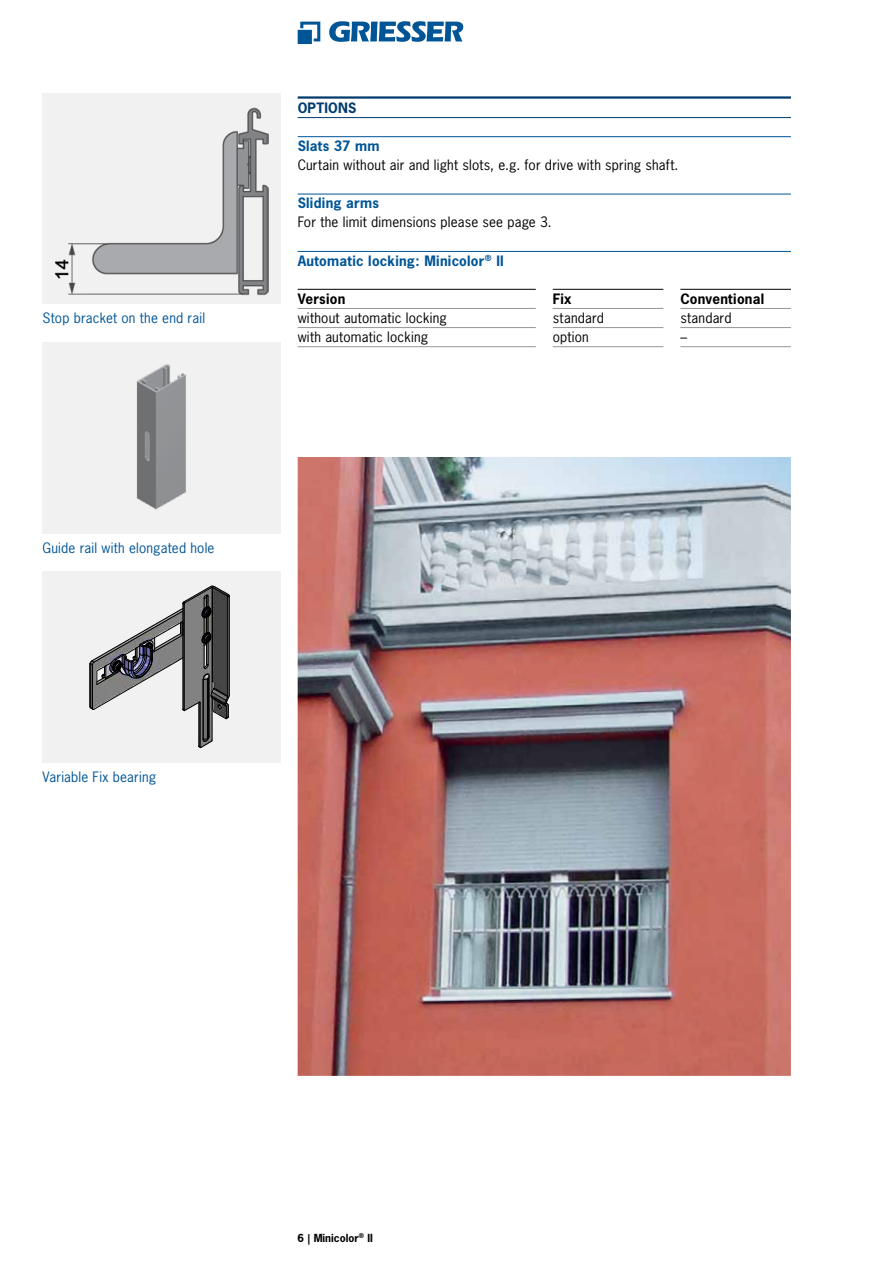
<style>
.page{position:relative;width:893px;height:1263px;background:#fff}
.page>*{position:absolute;margin:0;border:0;box-sizing:border-box;transform-origin:0 0}
.t1{font:13.5px "News Gothic";letter-spacing:.015em;color:#000}
.t2{font:13.5px "News Gothic";letter-spacing:.015em;color:#005596}
.t3{font:700 13.5px "News Gothic";letter-spacing:.02em;color:#005596}
.t4{font:700 13.5px "News Gothic";letter-spacing:.02em;color:#000}
.t5{font:700 13.5px "News Gothic";letter-spacing:.02em;color:#003a6d}
.t6{font:700 10.5px "News Gothic";color:#000}
</style>
<div class="page">
<svg style="left:298px;top:22px;width:22px;height:22px"></svg>
<svg style="left:329px;top:21px;width:134px;height:21px"></svg>
<div style="left:43px;top:94px;width:238px;height:210px;background:#f1f1f2"></div>
<img style="left:54px;top:107px;width:215px;height:188px">
<div style="left:43px;top:572px;width:238px;height:191px;background:#f1f1f2"></div>
<img style="left:199px;top:720px;width:13px;height:15px">
<hr style="left:198px;top:703px;width:1px;height:43px;background:#000">
<hr style="left:200px;top:703px;width:1px;height:44px;background:#000">
<hr style="left:212px;top:698px;width:1px;height:42px;background:#000">
<hr style="left:207px;top:679px;width:1px;height:60px;background:#000">
<hr style="left:203px;top:679px;width:1px;height:60px;background:#000">
<svg style="left:198px;top:735px;width:15px;height:13px"></svg>
<hr style="left:209px;top:676px;width:1px;height:60px;background:#000">
<hr style="left:208px;top:678px;width:1px;height:60px;background:#000">
<svg style="left:89px;top:585px;width:141px;height:135px"></svg>
<div style="left:43px;top:342px;width:238px;height:191px;background:#f1f1f2"></div>
<img style="left:136px;top:363px;width:51px;height:147px">
<img style="left:298px;top:457px;width:493px;height:619px">
<hr style="left:298px;top:96px;width:493px;height:3px;background:#003a6d">
<hr style="left:298px;top:117px;width:493px;height:1px;background:#003a6d">
<hr style="left:298px;top:136px;width:493px;height:1px;background:#005596">
<hr style="left:298px;top:194px;width:493px;height:1px;background:#005596">
<hr style="left:298px;top:251px;width:493px;height:1px;background:#005596">
<hr style="left:298px;top:289px;width:238px;height:1px;background:#000">
<hr style="left:553px;top:289px;width:110px;height:1px;background:#000">
<hr style="left:680px;top:289px;width:111px;height:1px;background:#000">
<hr style="left:298px;top:308px;width:238px;height:1px;background:#939598">
<hr style="left:553px;top:308px;width:110px;height:1px;background:#939598">
<hr style="left:680px;top:308px;width:111px;height:1px;background:#939598">
<hr style="left:298px;top:327px;width:238px;height:1px;background:#939598">
<hr style="left:553px;top:327px;width:110px;height:1px;background:#939598">
<hr style="left:680px;top:327px;width:111px;height:1px;background:#939598">
<hr style="left:298px;top:346px;width:238px;height:1px;background:#939598">
<hr style="left:553px;top:346px;width:110px;height:1px;background:#939598">
<hr style="left:680px;top:346px;width:111px;height:1px;background:#939598">
<p class="t2" style="left:43px;top:309px;width:164px">Stop bracket on the end rail</p>
<p class="t2" style="left:43px;top:539px;width:173px">Guide rail with elongated hole</p>
<p class="t5" style="left:298px;top:99px;width:60px">OPTIONS</p>
<p class="t3" style="left:298px;top:137px;width:83px">Slats 37 mm</p>
<p class="t1" style="left:298px;top:156px;width:382px">Curtain without air and light slots, e.g. for drive with spring shaft.</p>
<p class="t3" style="left:298px;top:194px;width:83px">Sliding arms</p>
<p class="t1" style="left:298px;top:214px;width:256px">For the limit dimensions please see page 3.</p>
<p class="t3" style="left:298px;top:252px;width:208px">Automatic locking: Minicolor<sup>®</sup> II</p>
<p class="t4" style="left:298px;top:290px;width:49px">Version</p>
<p class="t4" style="left:553px;top:290px;width:20px">Fix</p>
<p class="t4" style="left:680px;top:290px;width:85px">Conventional</p>
<p class="t1" style="left:298px;top:309px;width:151px">without automatic locking</p>
<p class="t1" style="left:553px;top:309px;width:53px">standard</p>
<p class="t1" style="left:680px;top:309px;width:53px">standard</p>
<p class="t1" style="left:298px;top:328px;width:132px">with automatic locking</p>
<p class="t1" style="left:553px;top:328px;width:38px">option</p>
<p class="t1" style="left:680px;top:328px;width:8px">–</p>
<p class="t2" style="left:43px;top:768px;width:115px">Variable Fix bearing</p>
<p class="t6" style="left:298px;top:1231px;width:77px">6 | Minicolor<sup>®</sup> II</p>
</div>
